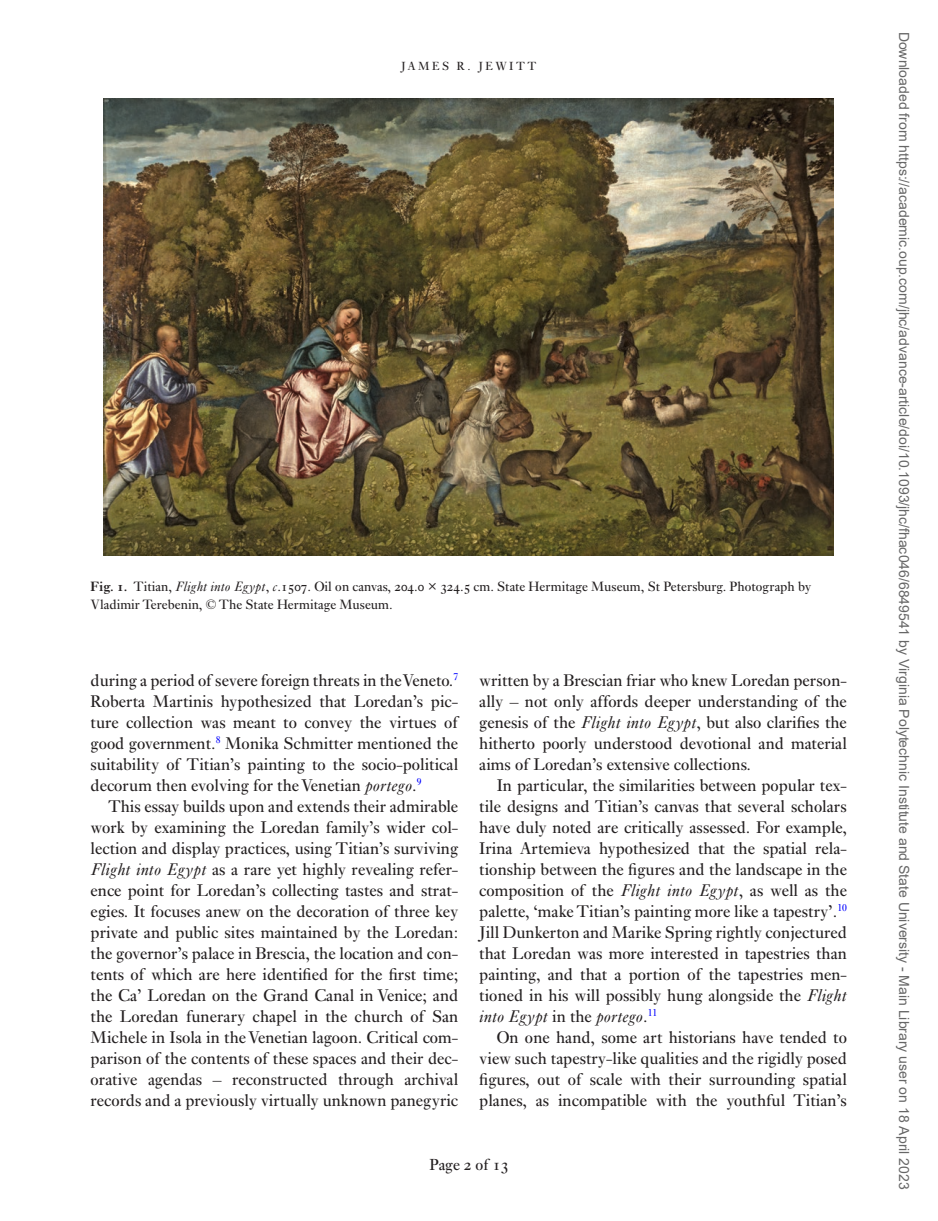
<style>
.page{position:relative;width:938px;height:1221px;background:#fff}
.page>*{position:absolute;margin:0;border:0;box-sizing:border-box;transform-origin:0 0}
.t1{font:17.5px/21px "Ehrhardt MT Std Regular OSF";color:#231f20;text-align:justify}
.t2{font:17.5px "Ehrhardt MT Std Italic OSF";color:#231f20}
.t3{font:16.62px "Ehrhardt MT Std Regular OSF";color:#231f20}
.t4{font:14px "Arial";color:#666}
.t5{font:14px/17.5px "Ehrhardt MT Std Regular OSF";color:#231f20}
.t6{font:12.25px "Ehrhardt MT Std Regular OSF";letter-spacing:.2em;color:#231f20}
.s1{font-family:"Ehrhardt MT Std Semi Bold OSF"}
.s2{font-family:"Ehrhardt MT Std Italic OSF"}
.s3{font-family:"Ehrhardt MT Std Regular OSF"}
</style>
<div class="page">
<img style="left:104px;top:98px;width:729px;height:458px">
<p class="t6" style="left:401px;top:59px;width:137px">JAMES R. JEWITT</p>
<p class="t5" style="left:91px;top:577px;width:722px"><span class="s1">Fig. 1.</span> Titian, <span class="s2">Flight into Egypt</span>, <span class="s2">c</span>.1507. Oil on canvas, 204.0 × 324.5 cm. State Hermitage Museum, St Petersburg. Photograph by<br>Vladimir Terebenin, © The State Hermitage Museum.</p>
<p class="t1" style="left:91px;top:669px;width:369px">during a period of severe foreign threats in the Veneto.<sup>7<br></sup>Roberta Martinis hypothesized that Loredan’s pic&shy;ture collection was meant to convey the virtues of good government.<sup>8</sup> Monika Schmitter mentioned the suitability of Titian’s painting to the socio-political decorum then evolving for the Venetian <span class="s2">portego</span>.<sup>9</sup></p>
<p class="t1" style="left:91px;top:795px;width:369px;text-indent:18px">This essay builds upon and extends their admirable work by examining the Loredan family’s wider col&shy;lection and display practices, using Titian’s surviving <span class="s2">Flight into Egypt</span> as a rare yet highly revealing refer&shy;ence point for Loredan’s collecting tastes and strat&shy;egies. It focuses anew on the decoration of three key private and public sites maintained by the Loredan: the governor’s palace in Brescia, the location and con&shy;tents of which are here identified for the first time; the Ca’ Loredan on the Grand Canal in Venice; and the Loredan funerary chapel in the church of San Michele in Isola in the Venetian lagoon. Critical com&shy;parison of the contents of these spaces and their dec&shy;orative agendas – reconstructed through archival records and a previously virtually unknown panegyric</p>
<p class="t1" style="left:479px;top:669px;width:369px">written by a Brescian friar who knew Loredan person&shy;ally – not only affords deeper understanding of the genesis of the <span class="s2">Flight into Egypt</span>, but also clarifies the hitherto poorly understood devotional and material aims of Loredan’s extensive collections.</p>
<p class="t1" style="left:479px;top:774px;width:369px;text-indent:18px">In particular, the similarities between popular tex&shy;tile designs and Titian’s canvas that several scholars have duly noted are critically assessed. For example, Irina Artemieva hypothesized that the spatial rela&shy;tionship between the figures and the landscape in the composition of the <span class="s2">Flight into Egypt</span>, as well as the palette, ‘make Titian’s painting more like a tapestry’.<sup>10<br></sup>Jill Dunkerton and Marike Spring rightly conjectured that Loredan was more interested in tapestries than painting, and that a portion of the tapestries men&shy;tioned in his will possibly hung alongside the <span class="s2">Flight</span></p>
<p class="t2" style="left:479px;top:1006px;width:180px">into Egypt <span class="s3">in the</span> portego<span class="s3">.</span><sup>11</sup></p>
<p class="t1" style="left:479px;top:1026px;width:369px;text-indent:18px">On one hand, some art historians have tended to view such tapestry-like qualities and the rigidly posed figures, out of scale with their surrounding spatial planes, as incompatible with the youthful Titian’s</p>
<p class="t3" style="left:429px;top:1154px;width:81px">Page 2 of 13</p>
<p class="t4" style="left:909px;top:32px;width:1159px;rotate:90deg">Downloaded from https://academic.oup.com/jhc/advance-article/doi/10.1093/jhc/fhac046/6849541 by Virginia Polytechnic Institute and State University - Main Library user on 18 April 2023</p>
</div>
